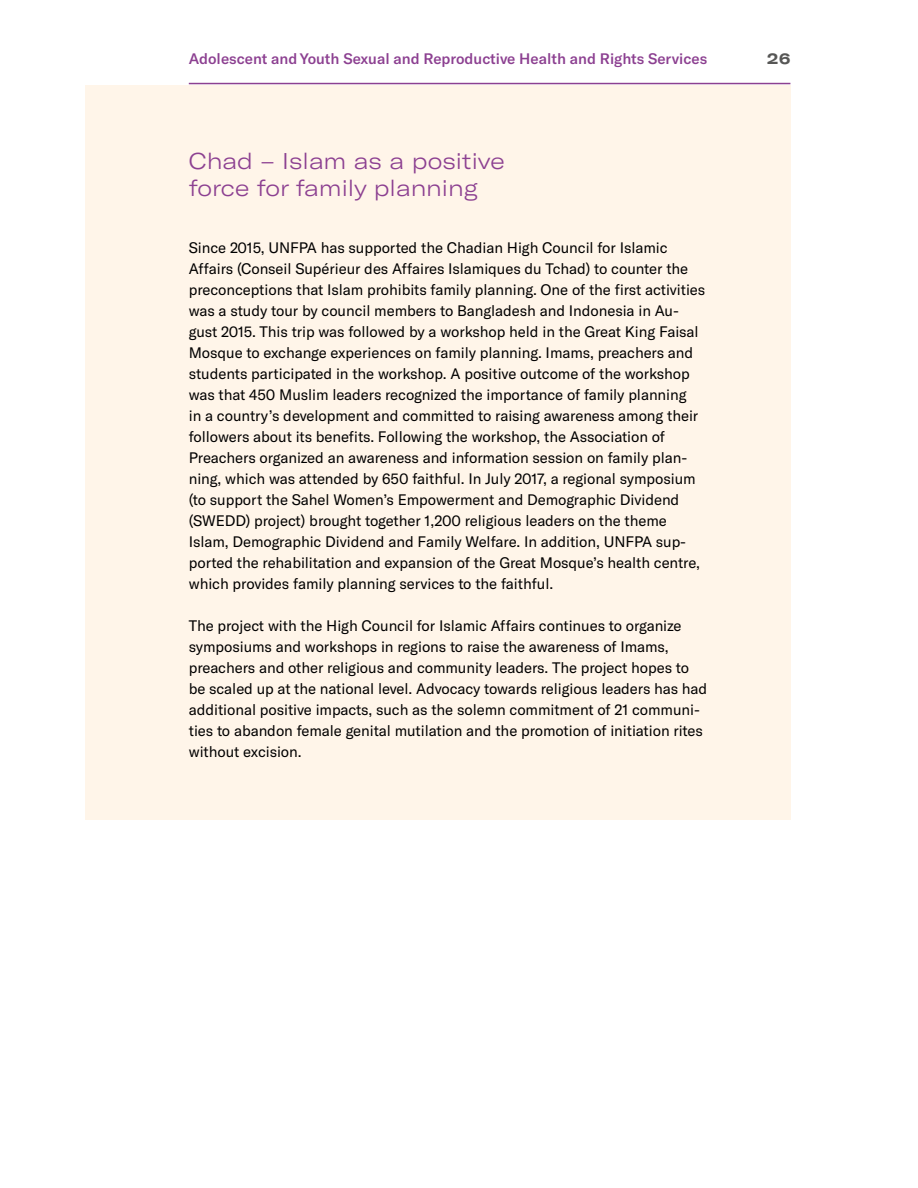
<style>
.page{position:relative;width:918px;height:1188px;background:#fff}
.page>*{position:absolute;margin:0;border:0;box-sizing:border-box;transform-origin:0 0}
.t1{font:300 expanded 22.5px/27px "GT America";color:#8c4091}
.t2{font:15px/21px "GT America";letter-spacing:-.005em;color:#000}
.t3{font:500 15px "GT America";color:#8c4091}
.t4{font:700 expanded 15px "GT America";color:#575756;scale:.89 1}
</style>
<div class="page">
<hr style="left:189px;top:83px;width:601px;height:1px;background:#8c4091">
<div style="left:85px;top:85px;width:705px;height:735px;background:#fff5e9"></div>
<p class="t3" style="left:189px;top:49px;width:520px">Adolescent and Youth Sexual and Reproductive Health and Rights Services</p>
<p class="t4" style="left:767px;top:49px;width:28px">26</p>
<h1 class="t1" style="left:189px;top:148px;width:317px">Chad – Islam as a positive force for family planning</h1>
<p class="t2" style="left:189px;top:237px;width:518px">Since 2015, UNFPA has supported the Chadian High Council for Islamic Affairs (Conseil Supérieur des Affaires Islamiques du Tchad) to counter the preconceptions that Islam prohibits family planning. One of the first activities was a study tour by council members to Bangladesh and Indonesia in Au&shy;gust 2015. This trip was followed by a workshop held in the Great King Faisal Mosque to exchange experiences on family planning. Imams, preachers and students participated in the workshop. A positive outcome of the workshop was that 450 Muslim leaders recognized the importance of family planning<br>in a country’s development and committed to raising awareness among their followers about its benefits. Following the workshop, the Association of Preachers organized an awareness and information session on family plan&shy;ning, which was attended by 650 faithful. In July 2017, a regional symposium (to support the Sahel Women’s Empowerment and Demographic Dividend (SWEDD) project) brought together 1,200 religious leaders on the theme Islam, Demographic Dividend and Family Welfare. In addition, UNFPA sup&shy;ported the rehabilitation and expansion of the Great Mosque’s health centre, which provides family planning services to the faithful.</p>
<p class="t2" style="left:189px;top:615px;width:520px">The project with the High Council for Islamic Affairs continues to organize symposiums and workshops in regions to raise the awareness of Imams, preachers and other religious and community leaders. The project hopes to be scaled up at the national level. Advocacy towards religious leaders has had additional positive impacts, such as the solemn commitment of 21 communi&shy;ties to abandon female genital mutilation and the promotion of initiation rites without excision.</p>
</div>
